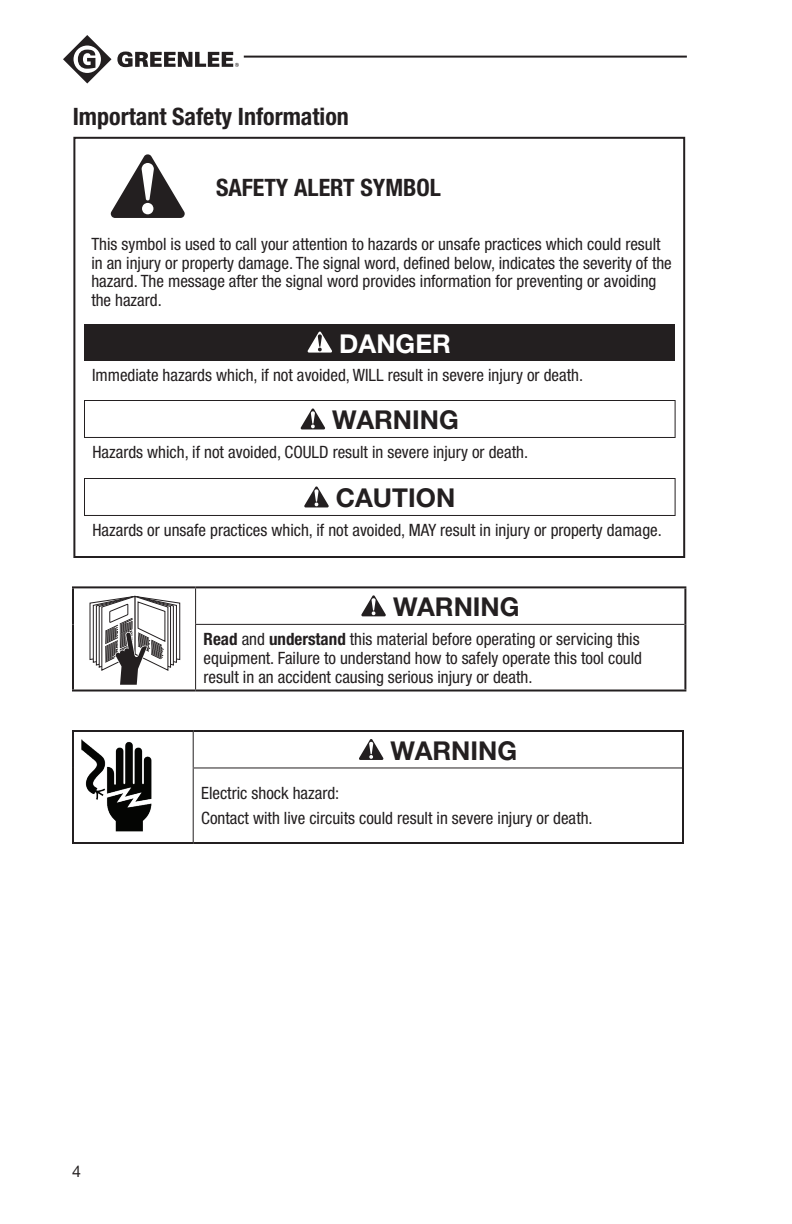
<style>
.page{position:relative;width:792px;height:1224px;background:#fff}
.page>*{position:absolute;margin:0;border:0;box-sizing:border-box;transform-origin:0 0}
.t1{font:700 26px "Helvetica Neue LT Std";color:#231f20}
.t2{font:700 26px "Helvetica Neue LT Std";color:#fff}
.t3{font:700 condensed 24px "Helvetica Neue LT Std";color:#231f20}
.t4{font:condensed 17px/18.6px "Helvetica Neue LT Std";color:#231f20}
.t5{font:16px "Helvetica Neue LT Std";color:#231f20}
.s1{font-weight:700}
</style>
<div class="page">
<svg style="left:63px;top:35px;width:176px;height:49px"></svg>
<hr style="left:244px;top:56px;width:443px;height:2px;background:#231f20">
<div style="left:73px;top:137px;width:612px;height:421px;border:2px solid #231f20"></div>
<svg style="left:111px;top:154px;width:74px;height:64px"></svg>
<hr style="left:72px;top:730px;width:121px;height:2px;background:#231f20">
<hr style="left:72px;top:732px;width:2px;height:36px;background:#231f20">
<hr style="left:193px;top:730px;width:491px;height:2px;background:#231f20">
<hr style="left:682px;top:732px;width:2px;height:36px;background:#231f20">
<hr style="left:72px;top:768px;width:2px;height:74px;background:#231f20">
<hr style="left:682px;top:768px;width:2px;height:74px;background:#231f20">
<hr style="left:72px;top:842px;width:121px;height:2px;background:#231f20">
<hr style="left:193px;top:842px;width:491px;height:2px;background:#231f20">
<hr style="left:193px;top:767px;width:489px;height:1px;background:#231f20">
<hr style="left:193px;top:732px;width:1px;height:35px;background:#231f20">
<hr style="left:193px;top:768px;width:1px;height:74px;background:#231f20">
<img style="left:81px;top:739px;width:71px;height:93px">
<svg style="left:359px;top:739px;width:24px;height:21px"></svg>
<hr style="left:84px;top:478px;width:592px;height:1px;background:#231f20">
<hr style="left:84px;top:479px;width:1px;height:36px;background:#231f20">
<hr style="left:675px;top:479px;width:1px;height:36px;background:#231f20">
<hr style="left:84px;top:515px;width:592px;height:1px;background:#231f20">
<svg style="left:304px;top:486px;width:25px;height:21px"></svg>
<hr style="left:84px;top:400px;width:592px;height:1px;background:#231f20">
<hr style="left:84px;top:401px;width:1px;height:36px;background:#231f20">
<hr style="left:675px;top:401px;width:1px;height:36px;background:#231f20">
<hr style="left:84px;top:437px;width:592px;height:1px;background:#231f20">
<svg style="left:301px;top:408px;width:24px;height:21px"></svg>
<div style="left:84px;top:324px;width:591px;height:37px;background:#231f20"></div>
<svg style="left:308px;top:332px;width:24px;height:21px"></svg>
<hr style="left:72px;top:586px;width:124px;height:2px;background:#231f20">
<hr style="left:72px;top:588px;width:2px;height:36px;background:#231f20">
<hr style="left:196px;top:586px;width:490px;height:2px;background:#231f20">
<hr style="left:684px;top:588px;width:2px;height:36px;background:#231f20">
<hr style="left:72px;top:624px;width:2px;height:66px;background:#231f20">
<hr style="left:684px;top:624px;width:2px;height:66px;background:#231f20">
<hr style="left:72px;top:690px;width:124px;height:2px;background:#231f20">
<hr style="left:196px;top:690px;width:490px;height:2px;background:#231f20">
<hr style="left:195px;top:588px;width:1px;height:36px;background:#231f20">
<hr style="left:195px;top:625px;width:1px;height:65px;background:#231f20">
<hr style="left:195px;top:624px;width:489px;height:1px;background:#231f20">
<svg style="left:89px;top:595px;width:92px;height:90px"></svg>
<svg style="left:361px;top:595px;width:25px;height:21px"></svg>
<h2 class="t3" style="left:73px;top:102px;width:278px">Important Safety Information</h2>
<h2 class="t3" style="left:216px;top:173px;width:226px">SAFETY ALERT SYMBOL</h2>
<p class="t4" style="left:91px;top:235px;width:582px">This symbol is used to call your attention to hazards or unsafe practices which could result in an injury or property damage. The signal word, defined below, indicates the severity of the hazard. The message after the signal word provides information for preventing or avoiding the hazard.</p>
<h1 class="t2" style="left:339px;top:327px;width:113px">DANGER</h1>
<p class="t4" style="left:92px;top:365px;width:493px">Immediate hazards which, if not avoided, WILL result in severe injury or death.</p>
<h1 class="t1" style="left:332px;top:404px;width:128px">WARNING</h1>
<p class="t4" style="left:92px;top:442px;width:437px">Hazards which, if not avoided, COULD result in severe injury or death.</p>
<h1 class="t1" style="left:336px;top:482px;width:121px">CAUTION</h1>
<p class="t4" style="left:92px;top:520px;width:571px">Hazards or unsafe practices which, if not avoided, MAY result in injury or property damage.</p>
<h1 class="t1" style="left:393px;top:591px;width:128px">WARNING</h1>
<p class="t4" style="left:204px;top:629px;width:440px"><span class="s1">Read</span> and <span class="s1">understand</span> this material before operating or servicing this equipment. Failure to understand how to safely operate this tool could result in an accident causing serious injury or death.</p>
<h1 class="t1" style="left:391px;top:735px;width:128px">WARNING</h1>
<p class="t4" style="left:201px;top:780px;width:393px;line-height:25px">Electric shock hazard:<br>Contact with live circuits could result in severe injury or death.</p>
<p class="t5" style="left:72px;top:1162px;width:10px">4</p>
</div>
